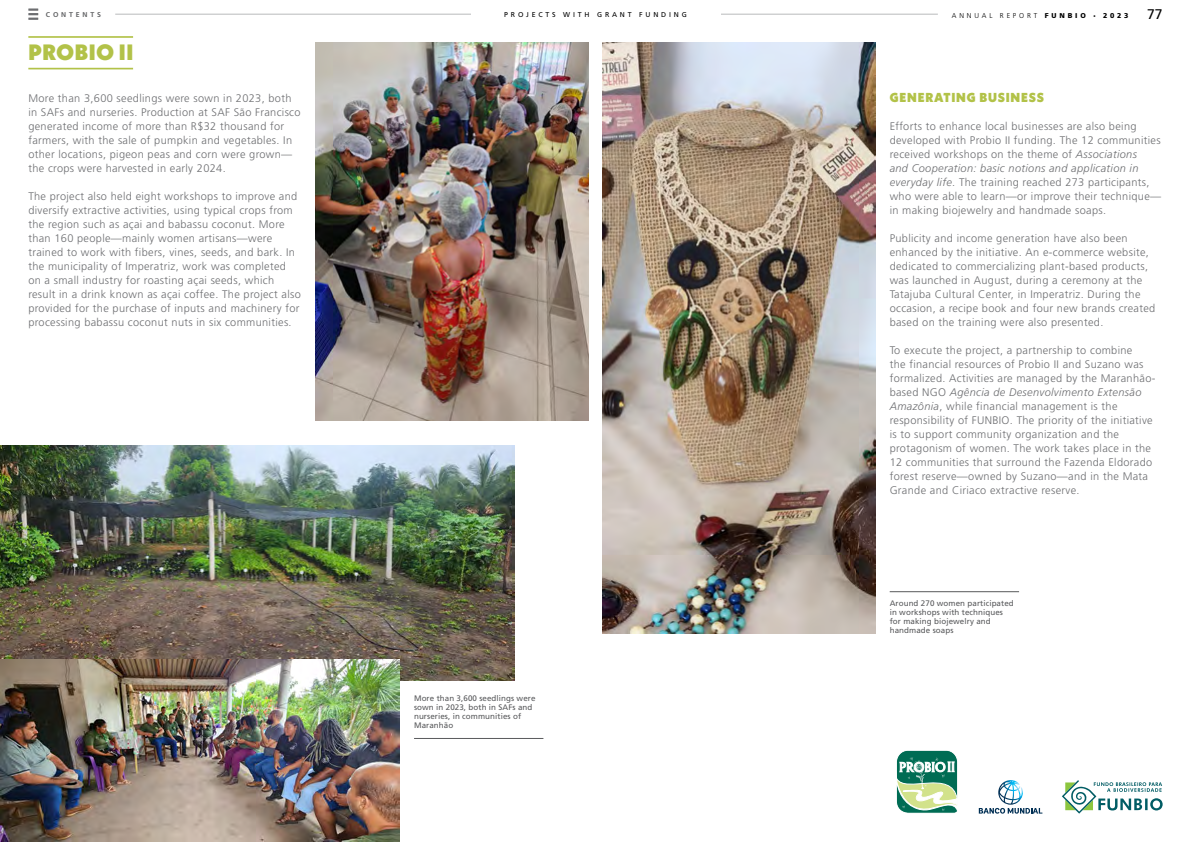
<style>
.page{position:relative;width:1191px;height:842px;background:#fff}
.page>*{position:absolute;margin:0;border:0;box-sizing:border-box;transform-origin:0 0}
.t1{font:900 22.2px "Neue Kabel";letter-spacing:.03em;color:#b2c248}
.t2{font:14px "Frutiger LT Std";color:#000}
.t3{font:900 13px "Neue Kabel";letter-spacing:.06em;color:#b2c248}
.t4{font:300 11px/14px "Frutiger LT Std";letter-spacing:.03em;color:#6d6e71}
.t5{font:8px/9px "Frutiger LT Std";letter-spacing:.01em;color:#58595b}
.t6{font:7px "Frutiger LT Std";letter-spacing:.4em;color:#000}
.t7{font:300 7px "Frutiger LT Std";letter-spacing:.4em;color:#000}
.t8{font:700 7px "Frutiger LT Std";letter-spacing:.4em;color:#636466}
.s1{font-weight:900}
.s2{font-family:"Barlow";font-weight:500}
.s3{font-style:italic}
</style>
<div class="page">
<svg style="left:28px;top:8px;width:10px;height:12px"></svg>
<hr style="left:115px;top:14px;width:823px;height:1px;background:#b8babc">
<div style="left:471px;top:0;width:249px;height:28px;background:#fff"></div>
<hr style="left:28px;top:36px;width:105px;height:2px;background:#b2c248">
<hr style="left:28px;top:68px;width:105px;height:1px;background:#b2c248">
<svg style="left:896px;top:750px;width:62px;height:63px"></svg>
<svg style="left:1062px;top:780px;width:100px;height:34px"></svg>
<svg style="left:978px;top:780px;width:64px;height:34px"></svg>
<hr style="left:889px;top:591px;width:130px;height:1px;background:#58595b">
<hr style="left:414px;top:738px;width:129px;height:1px;background:#58595b">
<img style="left:602px;top:43px;width:273px;height:590px">
<img style="left:315px;top:43px;width:273px;height:378px">
<img style="left:0;top:445px;width:514px;height:235px">
<img style="left:0;top:659px;width:400px;height:183px">
<p class="t8" style="left:46px;top:10px;width:56px">CONTENTS</p>
<p class="t6" style="left:504px;top:10px;width:184px">PROJECTS WITH GRANT FUNDING</p>
<p class="t7" style="left:952px;top:11px;width:178px">ANNUAL REPORT <span class="s1">FUNBIO</span> <span class="s2">•</span> <span class="s1">2023</span></p>
<p class="t2" style="left:1147px;top:6px;width:17px">77</p>
<h1 class="t1" style="left:28px;top:38px;width:107px">PROBIO II</h1>
<p class="t4" style="left:28px;top:91px;width:274px">More than 3,600 seedlings were sown in 2023, both in SAFs and nurseries. Production at SAF São Francisco generated income of more than R$32 thousand for farmers, with the sale of pumpkin and vegetables. In other locations, pigeon peas and corn were grown— the crops were harvested in early 2024.</p>
<p class="t4" style="left:28px;top:189px;width:274px">The project also held eight workshops to improve and diversify extractive activities, using typical crops from the region such as açai and babassu coconut. More than 160 people—mainly women artisans—were trained to work with fibers, vines, seeds, and bark. In the municipality of Imperatriz, work was completed on a small industry for roasting açai seeds, which result in a drink known as açai coffee. The project also provided for the purchase of inputs and machinery for processing babassu coconut nuts in six communities.</p>
<p class="t5" style="left:414px;top:694px;width:123px">More than 3,600 seedlings were sown in 2023, both in SAFs and nurseries, in communities of<br>Maranhão</p>
<p class="t3" style="left:889px;top:89px;width:156px">GENERATING BUSINESS</p>
<p class="t4" style="left:889px;top:119px;width:273px">Efforts to enhance local businesses are also being developed with Probio II funding. The 12 communities received workshops on the theme of <span class="s3">Associations<br>and Cooperation: basic notions and application in everyday life</span>. The training reached 273 participants, who were able to learn—or improve their technique— in making biojewelry and handmade soaps.</p>
<p class="t4" style="left:889px;top:231px;width:267px">Publicity and income generation have also been enhanced by the initiative. An e-commerce website, dedicated to commercializing plant-based products, was launched in August, during a ceremony at the Tatajuba Cultural Center, in Imperatriz. During the occasion, a recipe book and four new brands created based on the training were also presented.</p>
<p class="t4" style="left:889px;top:343px;width:267px">To execute the project, a partnership to combine<br>the financial resources of Probio II and Suzano was formalized. Activities are managed by the Maranhão&shy;based NGO <span class="s3">Agência de Desenvolvimento Extensão Amazônia</span>, while financial management is the responsibility of FUNBIO. The priority of the initiative is to support community organization and the protagonism of women. The work takes place in the 12 communities that surround the Fazenda Eldorado forest reserve—owned by Suzano—and in the Mata Grande and Ciriaco extractive reserve.</p>
<p class="t5" style="left:889px;top:599px;width:126px">Around 270 women participated in workshops with techniques for making biojewelry and handmade soaps</p>
</div>
